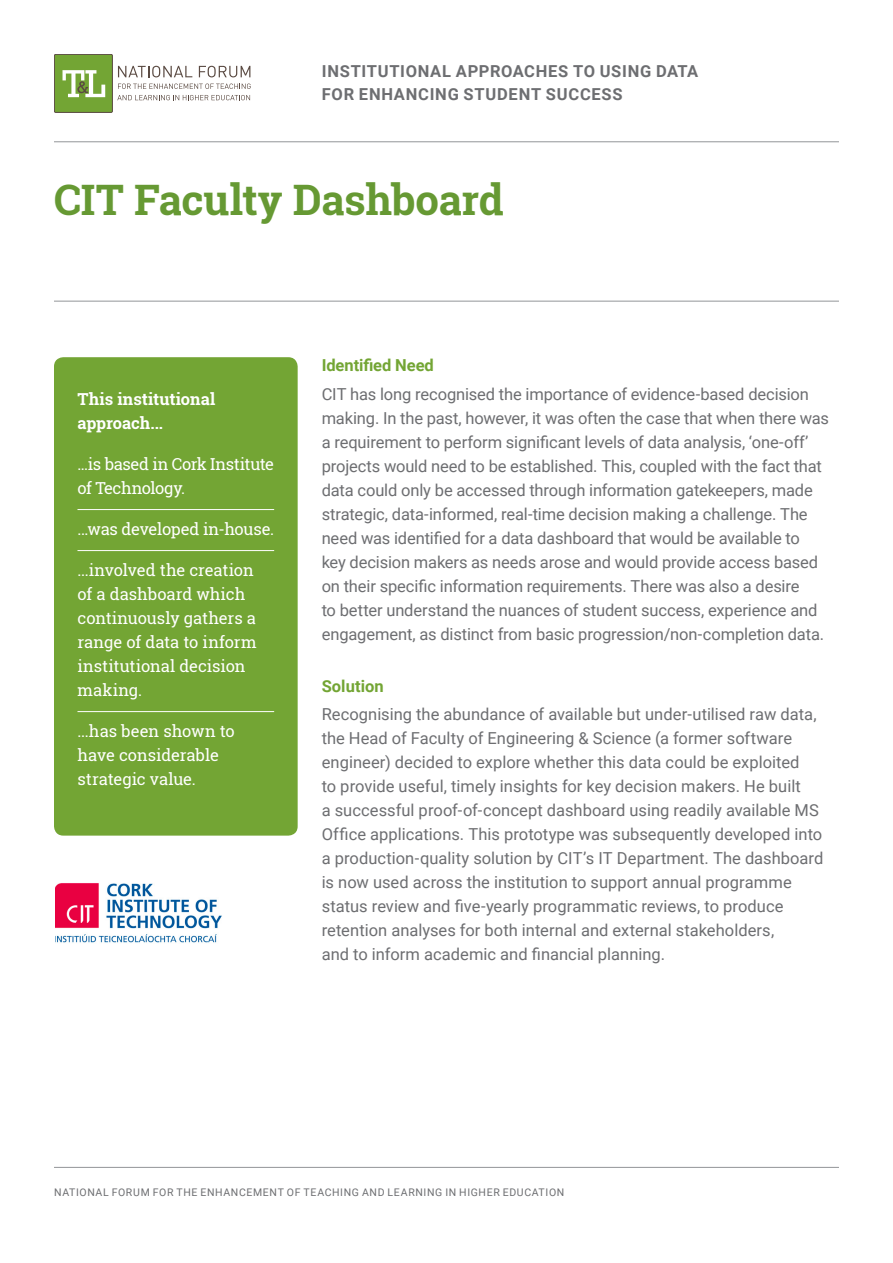
<style>
.page{position:relative;width:893px;height:1263px;background:#fff}
.page>*{position:absolute;margin:0;border:0;box-sizing:border-box;transform-origin:0 0}
.t1{font:700 42px "Roboto Slab";letter-spacing:-.01em;color:#693}
.t2{font:16.5px/24px "Roboto";letter-spacing:-.005em;color:#6d6e71}
.t3{font:16.5px/24px "Roboto Slab";letter-spacing:-.01em;color:#fff}
.t4{font:700 16.5px/22.5px "Roboto";letter-spacing:.045em;color:#6d6e71}
.t5{font:700 16.5px/24px "Roboto Slab";color:#fff}
.t6{font:700 16.5px "Roboto";color:#73a534}
.t7{font:10.5px "Roboto";letter-spacing:.06em;color:#6d6e71}
</style>
<div class="page">
<hr style="left:54px;top:1167px;width:785px;height:1px;background:#939598">
<div style="left:54px;top:54px;width:58px;height:58px;background:#73a534"></div>
<div style="left:54px;top:54px;width:59px;height:59px;border:1px solid #5a4a42"></div>
<svg style="left:63px;top:70px;width:42px;height:27px"></svg>
<svg style="left:118px;top:84px;width:133px;height:5px"></svg>
<svg style="left:117px;top:95px;width:133px;height:5px"></svg>
<svg style="left:118px;top:66px;width:74px;height:11px"></svg>
<svg style="left:199px;top:66px;width:51px;height:11px"></svg>
<hr style="left:54px;top:142px;width:785px;height:1px;background:#939598">
<hr style="left:54px;top:301px;width:785px;height:1px;background:#939598">
<div style="left:54px;top:357px;width:244px;height:479px;background:#73a534;border-radius:9px"></div>
<hr style="left:77px;top:509px;width:197px;height:1px;background:#fff">
<hr style="left:77px;top:550px;width:197px;height:1px;background:#fff">
<hr style="left:77px;top:711px;width:197px;height:1px;background:#fff">
<img style="left:56px;top:883px;width:166px;height:60px">
<p class="t4" style="left:322px;top:60px;width:378px">INSTITUTIONAL APPROACHES TO USING DATA<br>FOR ENHANCING STUDENT SUCCESS</p>
<h1 class="t1" style="left:54px;top:171px;width:451px">CIT Faculty Dashboard</h1>
<p class="t5" style="left:77px;top:387px;width:139px">This institutional approach...</p>
<p class="t3" style="left:77px;top:452px;width:198px">...is based in Cork Institute of Technology.</p>
<p class="t3" style="left:77px;top:517px;width:198px">...was developed in-house.</p>
<p class="t3" style="left:77px;top:558px;width:181px">...involved the creation of a dashboard which continuously gathers a range of data to inform institutional decision making.</p>
<p class="t3" style="left:77px;top:719px;width:159px">...has been shown to have considerable strategic value.</p>
<p class="t6" style="left:322px;top:354px;width:114px">Identified Need</p>
<p class="t2" style="left:322px;top:381px;width:509px">CIT has long recognised the importance of evidence-based decision making. In the past, however, it was often the case that when there was a requirement to perform significant levels of data analysis, ‘one-off’ projects would need to be established. This, coupled with the fact that data could only be accessed through information gatekeepers, made strategic, data-informed, real-time decision making a challenge. The need was identified for a data dashboard that would be available to<br>key decision makers as needs arose and would provide access based on their specific information requirements. There was also a desire<br>to better understand the nuances of student success, experience and engagement, as distinct from basic progression/non-completion data.</p>
<p class="t6" style="left:322px;top:675px;width:64px">Solution</p>
<p class="t2" style="left:322px;top:702px;width:503px">Recognising the abundance of available but under-utilised raw data, the Head of Faculty of Engineering &amp; Science (a former software engineer) decided to explore whether this data could be exploited<br>to provide useful, timely insights for key decision makers. He built<br>a successful proof-of-concept dashboard using readily available MS Office applications. This prototype was subsequently developed into a production-quality solution by CIT’s IT Department. The dashboard is now used across the institution to support annual programme status review and five-yearly programmatic reviews, to produce retention analyses for both internal and external stakeholders,<br>and to inform academic and financial planning.</p>
<p class="t7" style="left:54px;top:1185px;width:512px">NATIONAL FORUM FOR THE ENHANCEMENT OF TEACHING AND LEARNING IN HIGHER EDUCATION</p>
</div>
